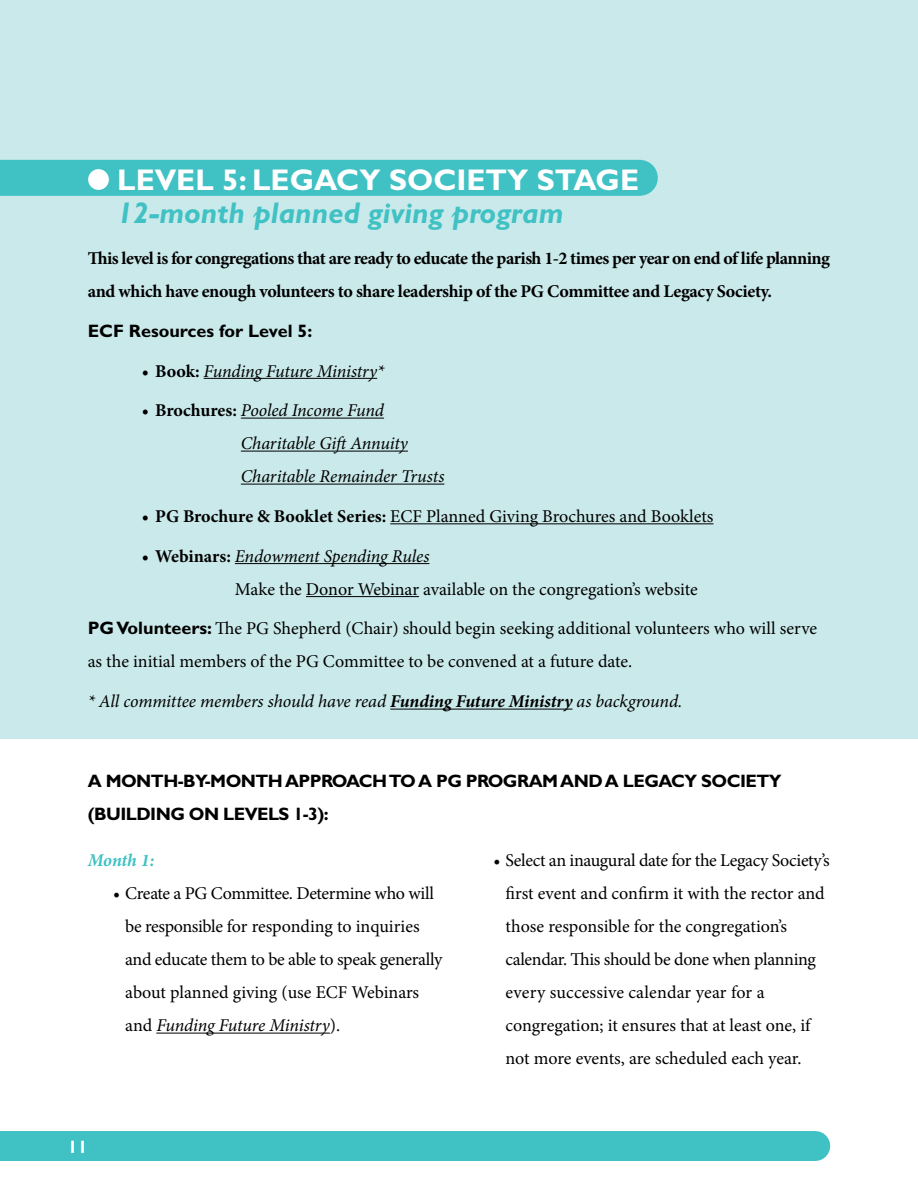
<style>
.page{position:relative;width:918px;height:1188px;background:#fff}
.page>*{position:absolute;margin:0;border:0;box-sizing:border-box;transform-origin:0 0}
.t1{font:italic 700 30px "Gill Sans";color:#40c1c4}
.t2{font:700 30px "Gill Sans";color:#fff}
.t3{font:18px/33px "Minion Pro";letter-spacing:-.005em;color:#000}
.t4{font:700 18px/33px "Minion Pro";letter-spacing:-.025em;color:#000}
.t5{font:italic 18px/33px "Minion Pro";letter-spacing:-.01em;color:#000}
.t6{font:700 18px/33px "Gill Sans";letter-spacing:-.03em;color:#000}
.t7{font:700 18px "Gill Sans";color:#000}
.t8{font:italic 700 18px "Minion Pro";letter-spacing:-.01em;color:#40c1c4}
.t9{font:700 18px "Gill Sans";color:#fff}
.s1{font-weight:700;font-style:normal}
.s2{font-weight:700}
.s3{font-style:italic}
.s4{font-family:"Gill Sans";font-weight:700}
</style>
<div class="page">
<div style="left:0;top:0;width:918px;height:739px;background:#cae9ea"></div>
<hr style="left:204px;top:378px;width:173px;height:1px;background:#000">
<hr style="left:241px;top:418px;width:143px;height:1px;background:#000">
<hr style="left:241px;top:451px;width:167px;height:1px;background:#000">
<hr style="left:241px;top:484px;width:203px;height:1px;background:#000">
<hr style="left:390px;top:523px;width:323px;height:1px;background:#000">
<hr style="left:235px;top:563px;width:194px;height:1px;background:#000">
<hr style="left:306px;top:596px;width:113px;height:1px;background:#000">
<hr style="left:390px;top:709px;width:182px;height:1px;background:#000">
<hr style="left:156px;top:1033px;width:174px;height:1px;background:#000">
<div style="left:0;top:160px;width:640px;height:36px;background:#40c1c4"></div>
<div style="left:88px;top:169px;width:21px;height:21px;background:#fff;border-radius:50%"></div>
<div style="left:0;top:1131px;width:815px;height:30px;background:#40c1c4"></div>
<h1 class="t2" style="left:117px;top:162px;width:523px">LEVEL 5: LEGACY SOCIETY STAGE</h1>
<h1 class="t1" style="left:117px;top:195px;width:448px">12-month planned giving program</h1>
<p class="t4" style="left:88px;top:242px;width:744px">This level is for congregations that are ready to educate the parish 1-2 times per year on end of life planning and which have enough volunteers to share leadership of the PG Committee and Legacy Society.</p>
<p class="t7" style="left:88px;top:320px;width:226px">ECF Resources for Level 5:</p>
<p class="t5" style="left:142px;top:354px;width:244px"><span class="s1">• Book:</span> Funding Future Ministry*</p>
<p class="t5" style="left:241px;top:394px;width:205px;text-indent:-99px"><span class="s1">• Brochures:</span> Pooled Income Fund<br>Charitable Gift Annuity<br>Charitable Remainder Trusts</p>
<p class="t3" style="left:142px;top:500px;width:573px"><span class="s2">• PG Brochure &amp; Booklet Series:</span> ECF Planned Giving Brochures and Booklets</p>
<p class="t3" style="left:235px;top:540px;width:465px;text-indent:-93px"><span class="s2">• Webinars:</span> <span class="s3">Endowment Spending Rules<br></span>Make the Donor Webinar available on the congregation’s website</p>
<p class="t3" style="left:88px;top:612px;width:731px"><span class="s4">PG Volunteers:</span> The PG Shepherd (Chair) should begin seeking additional volunteers who will serve as the initial members of the PG Committee to be convened at a future date.</p>
<p class="t5" style="left:88px;top:685px;width:596px">* All committee members should have read <span class="s2">Funding Future Ministry</span> as background.</p>
<p class="t6" style="left:88px;top:764px;width:695px">A MONTH-BY-MONTH APPROACH TO A PG PROGRAM AND A LEGACY SOCIETY (BUILDING ON LEVELS 1-3):</p>
<p class="t8" style="left:88px;top:848px;width:68px">Month 1:</p>
<p class="t3" style="left:125px;top:877px;width:319px;text-indent:-12px">• Create a PG Committee. Determine who will be responsible for responding to inquiries and educate them to be able to speak generally about planned giving (use ECF Webinars and <span class="s3">Funding Future Ministry</span>).</p>
<p class="t3" style="left:506px;top:844px;width:326px;text-indent:-12px">• Select an inaugural date for the Legacy Society’s first event and confirm it with the rector and those responsible for the congregation’s calendar. This should be done when planning every successive calendar year for a congregation; it ensures that at least one, if not more events, are scheduled each year.</p>
<p class="t9" style="left:68px;top:1136px;width:21px">11</p>
</div>
